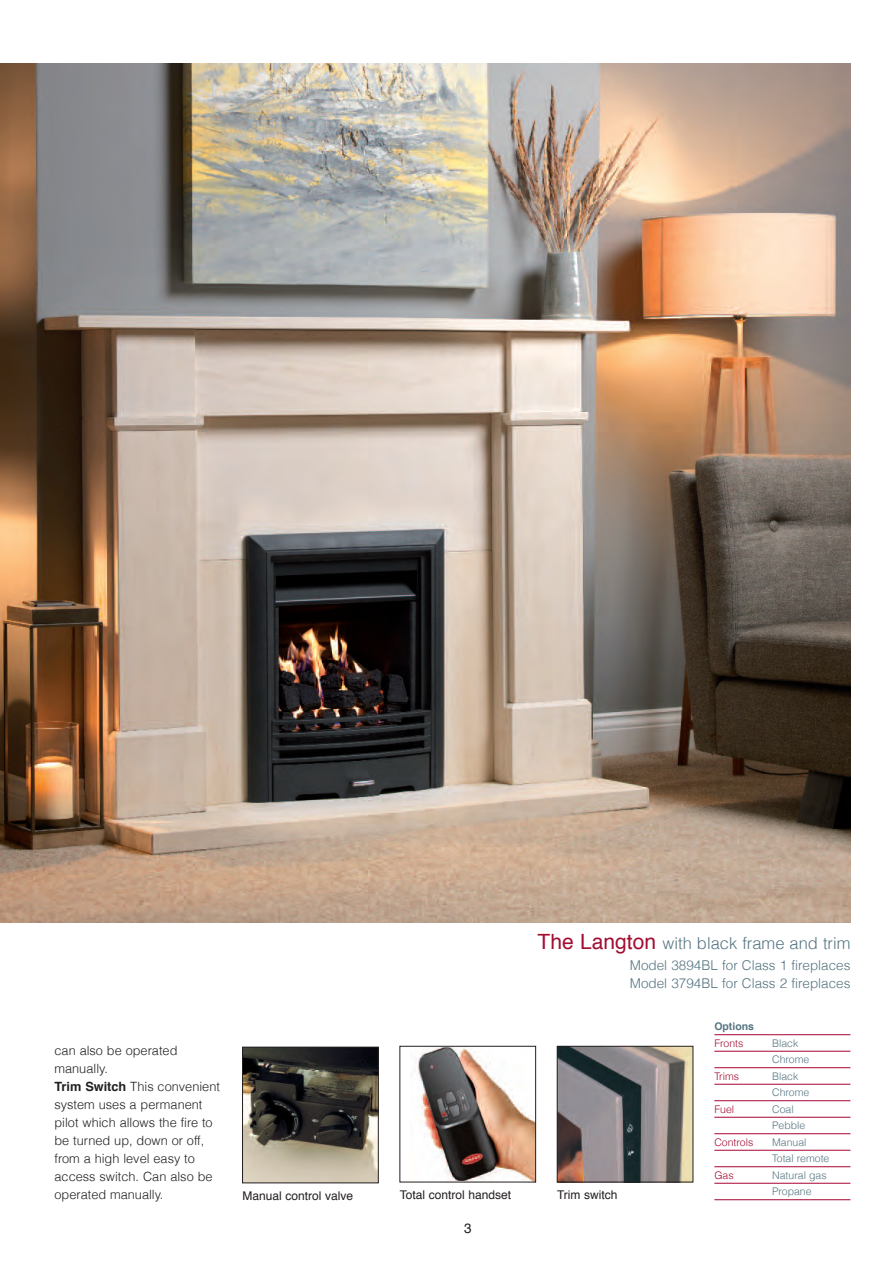
<style>
.page{position:relative;width:893px;height:1263px;background:#fff}
.page>*{position:absolute;margin:0;border:0;box-sizing:border-box;transform-origin:0 0}
.t1{font:300 16.5px "Helvetica";color:#557482}
.t2{font:300 13.5px/18px "Helvetica";color:#557482}
.t3{font:13.5px "Helvetica";color:#231f20}
.t4{font:300 12.75px/18px "Helvetica";color:#231f20}
.t5{font:12px "Helvetica";color:#231f20}
.t6{font:300 10.5px/16.5px "Helvetica";color:#557482}
.t7{font:300 10.5px "Helvetica";color:#a20e32}
.t8{font:700 10.5px "Helvetica";color:#557482}
.s1{font-weight:700}
.s2{font-weight:400;font-size:21px;color:#a20e32}
</style>
<div class="page">
<img style="left:0;top:64px;width:850px;height:859px">
<img style="left:244px;top:1049px;width:132px;height:132px">
<div style="left:242px;top:1047px;width:136px;height:136px;border:1px solid #231f20"></div>
<img style="left:411px;top:1048px;width:123px;height:132px">
<div style="left:400px;top:1046px;width:136px;height:136px;border:1px solid #231f20"></div>
<img style="left:559px;top:1048px;width:132px;height:132px">
<div style="left:557px;top:1046px;width:136px;height:136px;border:1px solid #231f20"></div>
<hr style="left:714px;top:1034px;width:136px;height:1px;background:#a90332">
<hr style="left:714px;top:1051px;width:136px;height:1px;background:#a90332">
<hr style="left:714px;top:1067px;width:136px;height:1px;background:#a90332">
<hr style="left:714px;top:1084px;width:136px;height:1px;background:#a90332">
<hr style="left:714px;top:1100px;width:136px;height:1px;background:#a90332">
<hr style="left:714px;top:1117px;width:136px;height:1px;background:#a90332">
<hr style="left:714px;top:1133px;width:136px;height:1px;background:#a90332">
<hr style="left:714px;top:1150px;width:136px;height:1px;background:#a90332">
<hr style="left:714px;top:1166px;width:136px;height:1px;background:#a90332">
<hr style="left:714px;top:1183px;width:136px;height:1px;background:#a90332">
<hr style="left:714px;top:1199px;width:136px;height:1px;background:#a90332">
<p class="t4" style="left:55px;top:1043px;width:167px">can also be operated manually.<br><span class="s1">trim Switch</span> This convenient system uses a permanent pilot which allows the fire to be turned up, down or off, from a high level easy to access switch. Can also be operated manually.</p>
<p class="t1" style="left:538px;top:937px;width:314px"><span class="s2">The Langton</span> with black frame and trim</p>
<p class="t2" style="left:630px;top:958px;width:222px">Model 3894BL for Class 1 fireplaces<br>Model 3794BL for Class 2 fireplaces</p>
<p class="t5" style="left:242px;top:1191px;width:112px">Manual control valve</p>
<p class="t5" style="left:400px;top:1190px;width:113px">Total control handset</p>
<p class="t5" style="left:557px;top:1190px;width:62px">Trim switch</p>
<p class="t3" style="left:464px;top:1222px;width:9px">3</p>
<p class="t8" style="left:714px;top:1022px;width:41px">Options</p>
<p class="t7" style="left:714px;top:1038px;width:30px">Fronts</p>
<p class="t6" style="left:772px;top:1035px;width:39px">Black<br>Chrome</p>
<p class="t7" style="left:714px;top:1071px;width:26px">Trims</p>
<p class="t6" style="left:772px;top:1068px;width:39px">Black<br>Chrome</p>
<p class="t7" style="left:714px;top:1104px;width:21px">Fuel</p>
<p class="t6" style="left:772px;top:1101px;width:35px">Coal<br>Pebble</p>
<p class="t7" style="left:714px;top:1137px;width:40px">Controls</p>
<p class="t6" style="left:772px;top:1134px;width:59px">Manual<br>Total remote</p>
<p class="t7" style="left:714px;top:1170px;width:21px">Gas</p>
<p class="t6" style="left:772px;top:1167px;width:56px">Natural gas<br>Propane</p>
</div>
